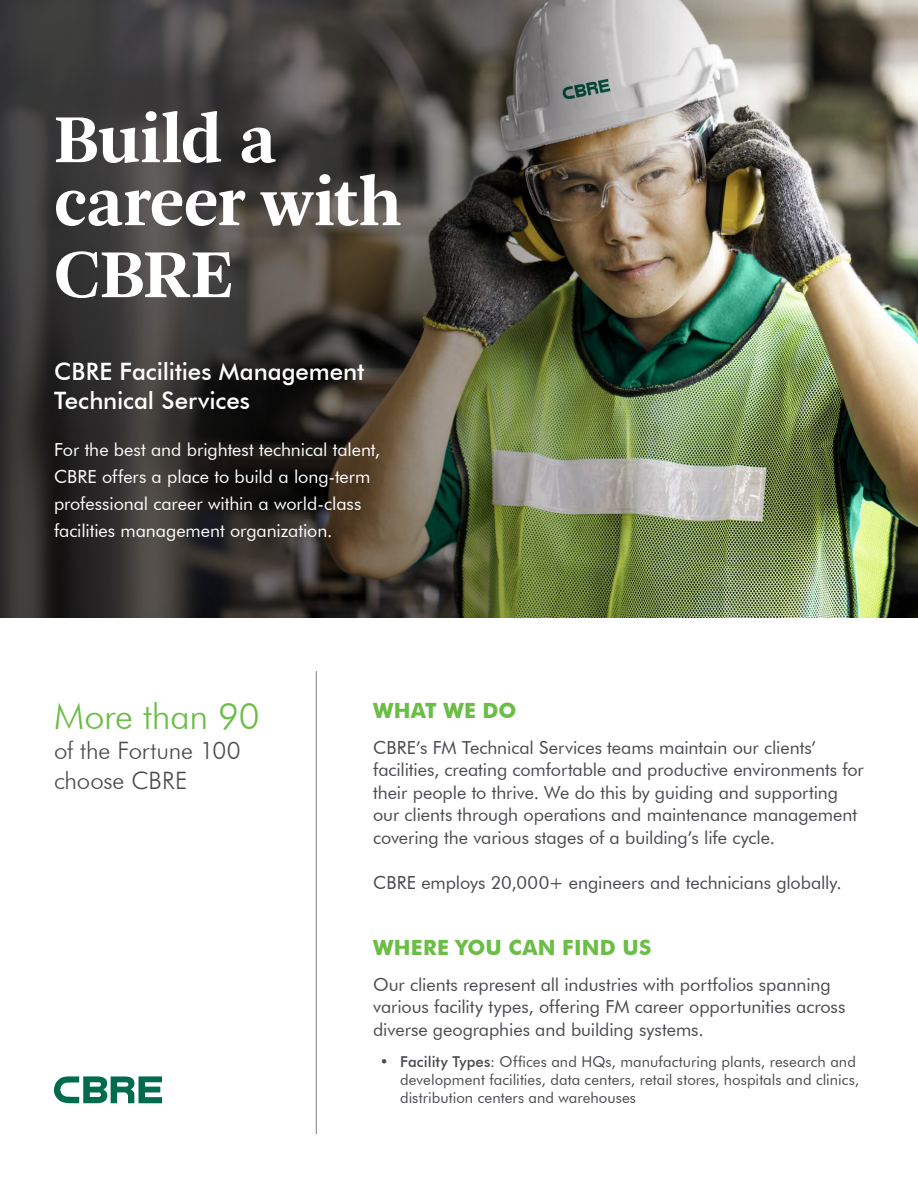
<style>
.page{position:relative;width:918px;height:1188px;background:#fff}
.page>*{position:absolute;margin:0;border:0;box-sizing:border-box;transform-origin:0 0}
.t1{font:700 72px/63px "Arnhem Pro";letter-spacing:-.015em;color:#fff}
.t2{font:300 36px "Futura BT";letter-spacing:-.005em;color:#6abd45}
.t3{font:500 24px/28.8px "Futura BT";color:#fff}
.t4{font:300 24px/30px "Futura BT";letter-spacing:-.005em;color:#494a4f}
.t5{font:700 21px "Futura BT";letter-spacing:.01em;color:#6abd45}
.t6{font:18px/22.5px "Futura BT";letter-spacing:-.005em;color:#494a4f}
.t7{font:18px/27px "Futura BT";letter-spacing:-.005em;color:#fff}
.t8{font:15px/18px "Futura BT";letter-spacing:.005em;color:#494a4f}
.s1{font-weight:500}
</style>
<div class="page">
<img style="left:0;top:0;width:918px;height:617px">
<svg style="left:54px;top:1076px;width:108px;height:27px"></svg>
<hr style="left:316px;top:671px;width:1px;height:463px;background:#808080">
<h1 class="t1" style="left:54px;top:108px;width:349px">Build a career with</h1>
<h1 class="t1" style="left:54px;top:243px;width:182px">CBRE</h1>
<h3 class="t3" style="left:54px;top:357px;width:312px">CBRE Facilities Management<br>Technical Services</h3>
<p class="t7" style="left:54px;top:436px;width:328px">For the best and brightest technical talent, CBRE offers a place to build a long‑term professional career within a world-class facilities management organization.</p>
<h2 class="t2" style="left:54px;top:695px;width:207px">More than 90</h2>
<h3 class="t4" style="left:54px;top:735px;width:188px">of the Fortune 100 choose CBRE</h3>
<p class="t5" style="left:373px;top:698px;width:145px">WHAT WE DO</p>
<p class="t6" style="left:373px;top:736px;width:492px">CBRE’s FM Technical Services teams maintain our clients’ facilities, creating comfortable and productive environments for their people to thrive. We do this by guiding and supporting our clients through operations and maintenance management covering the various stages of a building’s life cycle.</p>
<p class="t6" style="left:373px;top:871px;width:470px">CBRE employs 20,000+ engineers and technicians globally.</p>
<p class="t5" style="left:373px;top:935px;width:280px">WHERE YOU CAN FIND US</p>
<p class="t6" style="left:373px;top:973px;width:474px">Our clients represent all industries with portfolios spanning various facility types, offering FM career opportunities across diverse geographies and building systems.</p>
<p class="t8" style="left:400px;top:1053px;width:461px;text-indent:-20px">• <span class="s1">Facility Types:</span> Offices and HQs, manufacturing plants, research and development facilities, data centers, retail stores, hospitals and clinics, distribution centers and warehouses</p>
</div>
